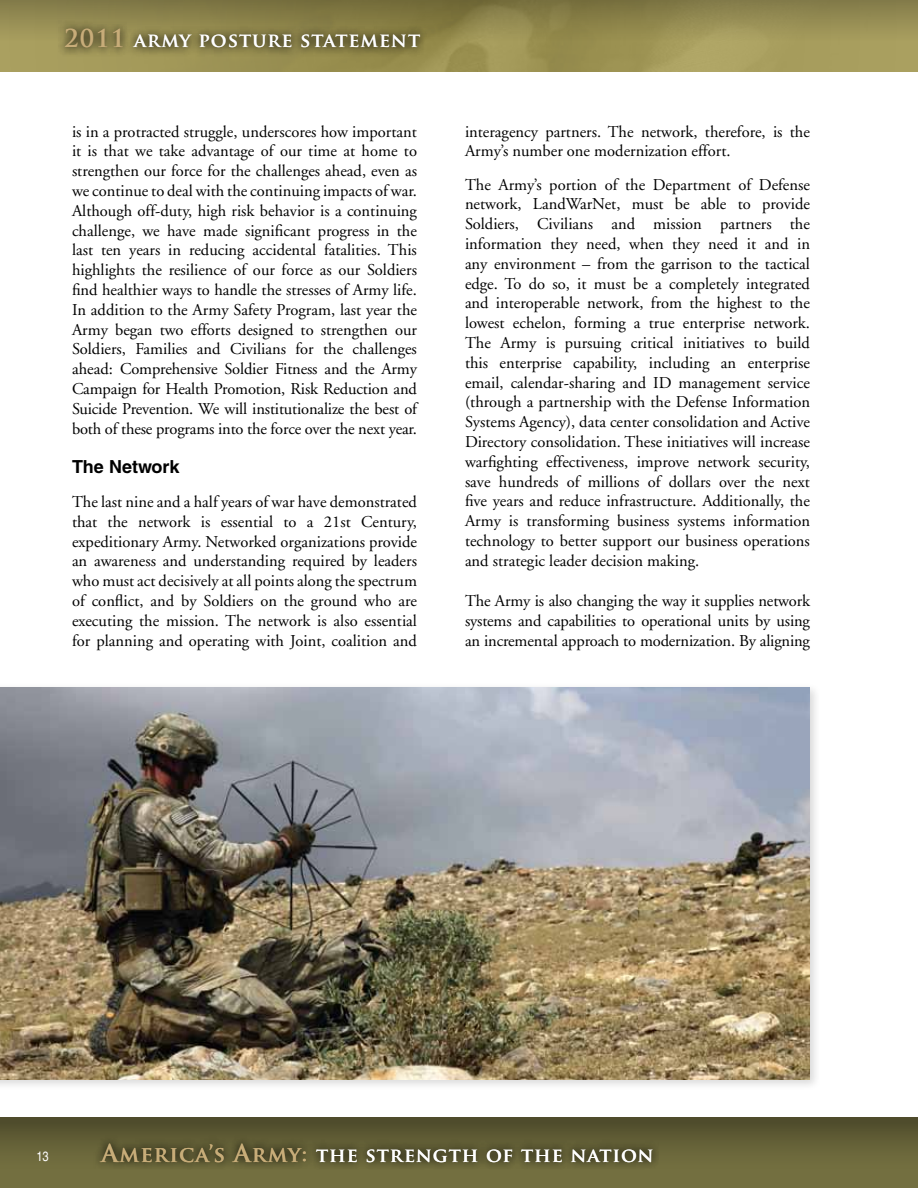
<style>
.page{position:relative;width:918px;height:1188px;background:#fff}
.page>*{position:absolute;margin:0;border:0;box-sizing:border-box;transform-origin:0 0}
.t1{font:700 19.2px "Trajan Pro";letter-spacing:.05em;color:#fff}
.t2{font:700 18px "Helvetica";color:#000}
.t3{font:16.5px/19.8px "Adobe Garamond";color:#000;text-align:justify}
.t4{font:condensed 13.5px "Helvetica";color:#fff}
.s1{font-size:24px;color:#c8ad79}
.s2{font-size:21.6px;color:#c8ad79}
</style>
<div class="page">
<div style="left:0;top:1117px;width:918px;height:71px;background:#736f40"></div>
<img style="left:0;top:42px;width:917px;height:30px">
<svg style="left:0;top:0;width:917px;height:42px;background:#8c844c"></svg>
<div style="left:0;top:1117px;width:918px;height:55px;background:linear-gradient(to bottom,#4e4b2b,#787442)"></div>
<svg style="left:55px;top:19px;width:372px;height:37px;background:#817944"></svg>
<div style="left:90px;top:1133px;width:569px;height:37px;background:#000;opacity:.28"></div>
<hr style="left:917px;top:1117px;width:1px;height:55px;background:#000">
<hr style="left:917px;top:0;width:1px;height:72px;background:#aaa060">
<hr style="left:917px;top:0;width:1px;height:42px;background:#000">
<div style="left:0;top:682px;width:821px;height:409px;background:#000;opacity:.15"></div>
<img style="left:0;top:687px;width:810px;height:393px">
<p class="t1" style="left:64px;top:28px;width:358px"><span class="s1">2011</span> army posture statement</p>
<p class="t3" style="left:72px;top:122px;width:347px">is in a protracted struggle, underscores how important it is that we take advantage of our time at home to strengthen our force for the challenges ahead, even as we continue to deal with the continuing impacts of war.<br>Although off-duty, high risk behavior is a continuing challenge, we have made significant progress in the last ten years in reducing accidental fatalities. This highlights the resilience of our force as our Soldiers find healthier ways to handle the stresses of Army life.<br>In addition to the Army Safety Program, last year the Army began two efforts designed to strengthen our Soldiers, Families and Civilians for the challenges ahead: Comprehensive Soldier Fitness and the Army Campaign for Health Promotion, Risk Reduction and Suicide Prevention. We will institutionalize the best of both of these programs into the force over the next year.</p>
<p class="t2" style="left:72px;top:455px;width:109px">The Network</p>
<p class="t3" style="left:72px;top:492px;width:347px">The last nine and a half years of war have demonstrated that the network is essential to a 21st Century, expeditionary Army. Networked organizations provide an awareness and understanding required by leaders who must act decisively at all points along the spectrum of conflict, and by Soldiers on the ground who are executing the mission. The network is also essential for planning and operating with Joint, coalition and</p>
<p class="t3" style="left:465px;top:122px;width:347px">interagency partners. The network, therefore, is the<br>Army’s number one modernization effort.</p>
<p class="t3" style="left:465px;top:175px;width:347px">The Army’s portion of the Department of Defense network, LandWarNet, must be able to provide Soldiers, Civilians and mission partners the information they need, when they need it and in any environment – from the garrison to the tactical edge. To do so, it must be a completely integrated and interoperable network, from the highest to the lowest echelon, forming a true enterprise network.<br>The Army is pursuing critical initiatives to build this enterprise capability, including an enterprise email, calendar-sharing and ID management service (through a partnership with the Defense Information Systems Agency), data center consolidation and Active Directory consolidation. These initiatives will increase warfighting effectiveness, improve network security, save hundreds of millions of dollars over the next five years and reduce infrastructure. Additionally, the Army is transforming business systems information technology to better support our business operations and strategic leader decision making.</p>
<p class="t3" style="left:465px;top:592px;width:347px">The Army is also changing the way it supplies network systems and capabilities to operational units by using an incremental approach to modernization. By aligning</p>
<p class="t4" style="left:36px;top:1149px;width:14px">13</p>
<p class="t1" style="left:102px;top:1143px;width:554px"><span class="s1">A</span><span class="s2">merica’s</span> <span class="s1">A</span><span class="s2">rmy:</span> the strength of the nation</p>
</div>
